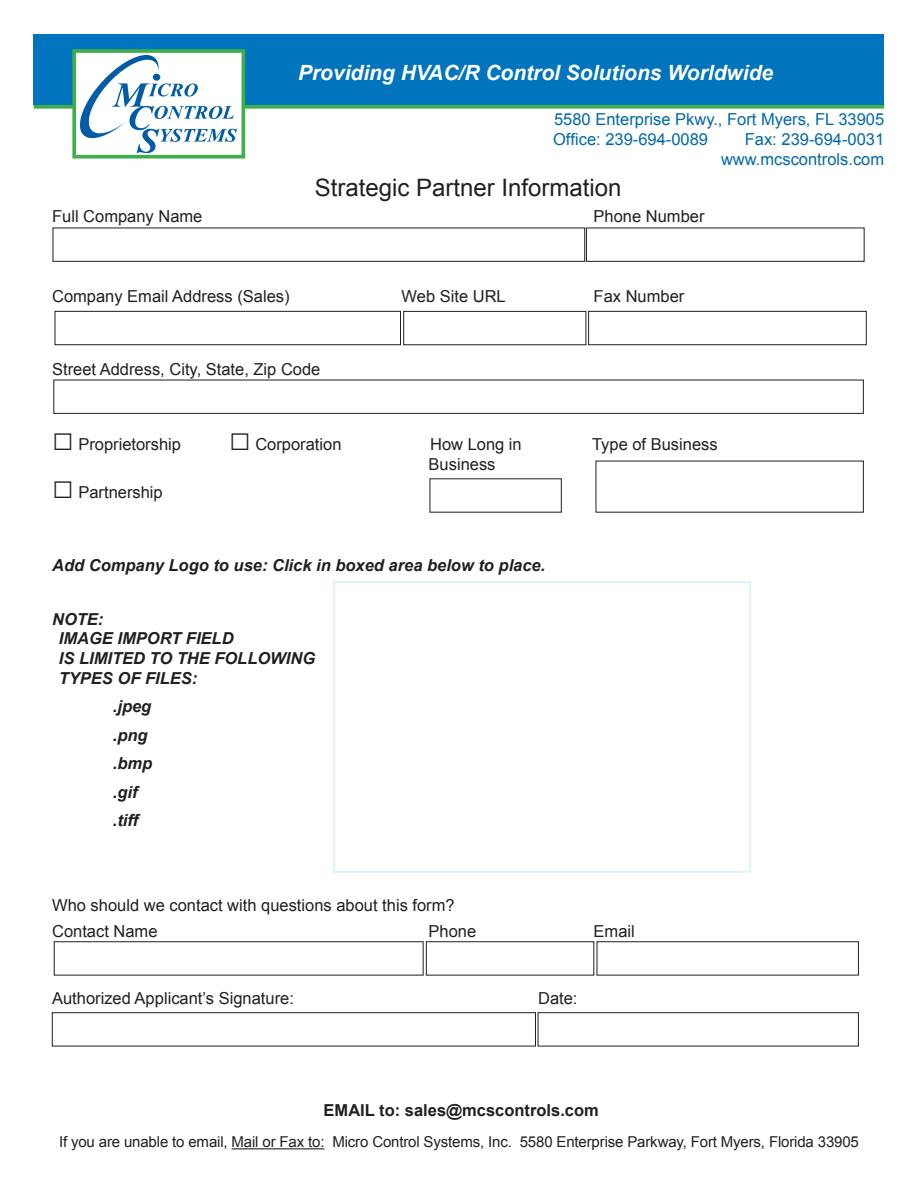
<style>
.page{position:relative;width:918px;height:1188px;background:#fff}
.page>*{position:absolute;margin:0;border:0;box-sizing:border-box;transform-origin:0 0}
.t1{font:24px "Arial";color:#231f20}
.t2{font:italic 700 21px "Arial";color:#fff}
.t3{font:16.5px/26.5px "Arial";color:#231f20}
.t4{font:italic 700 16.5px/28.5px "Arial";color:#231f20}
.t5{font:16.5px/19.8px "Arial";color:#0068a9}
.t6{font:700 16.5px "Arial";color:#231f20}
.t7{font:15px "Arial";letter-spacing:-.01em;color:#231f20}
.s1{font-size:36px}
</style>
<div class="page">
<div style="left:54px;top:380px;width:810px;height:34px;border:1px solid #231f20"></div>
<div style="left:333px;top:581px;width:418px;height:292px;border:2px solid #d4effb"></div>
<div style="left:34px;top:103px;width:850px;height:6px;background:#40ae49"></div>
<div style="left:34px;top:34px;width:850px;height:71px;background:#0075bd"></div>
<div style="left:74px;top:51px;width:169px;height:106px;background:#fff"></div>
<img style="left:80px;top:55px;width:156px;height:98px">
<div style="left:72px;top:49px;width:173px;height:110px;border:4px solid #40ae49"></div>
<hr style="left:232px;top:1148px;width:92px;height:1px;background:#231f20">
<div style="left:53px;top:228px;width:532px;height:34px;border:1px solid #231f20"></div>
<div style="left:586px;top:228px;width:278px;height:34px;border:1px solid #231f20"></div>
<div style="left:55px;top:311px;width:346px;height:34px;border:1px solid #231f20"></div>
<div style="left:588px;top:311px;width:278px;height:34px;border:1px solid #231f20"></div>
<div style="left:404px;top:311px;width:182px;height:34px;border:1px solid #231f20"></div>
<div style="left:52px;top:1012px;width:484px;height:34px;border:1px solid #231f20"></div>
<div style="left:538px;top:1012px;width:321px;height:34px;border:1px solid #231f20"></div>
<p class="t2" style="left:298px;top:58px;width:477px">Providing HVAC/R Control Solutions Worldwide</p>
<p class="t5" style="left:553px;top:110px;width:333px">5580 Enterprise Pkwy., Fort Myers, FL 33905<br>Office: 239-694-0089</p>
<p class="t5" style="left:721px;top:130px;width:165px;text-align:right">Fax: 239-694-0031 www.mcscontrols.com</p>
<h1 class="t1" style="left:315px;top:172px;width:308px">Strategic Partner Information</h1>
<p class="t3" style="left:52px;top:204px;width:152px">Full Company Name</p>
<p class="t3" style="left:594px;top:204px;width:112px">Phone Number</p>
<p class="t3" style="left:52px;top:283px;width:239px">Company Email Address (Sales)</p>
<p class="t3" style="left:402px;top:283px;width:106px">Web Site URL</p>
<p class="t3" style="left:594px;top:283px;width:92px">Fax Number</p>
<p class="t3" style="left:52px;top:356px;width:270px">Street Address, City, State, Zip Code</p>
<p class="t3" style="left:52px;top:431px;width:130px"><span class="s1">□</span> Proprietorship</p>
<p class="t3" style="left:229px;top:431px;width:114px"><span class="s1">□</span> Corporation</p>
<p class="t3" style="left:430px;top:431px;width:93px">How Long in</p>
<p class="t3" style="left:592px;top:431px;width:127px">Type of Business</p>
<p class="t3" style="left:429px;top:451px;width:68px">Business</p>
<p class="t3" style="left:52px;top:479px;width:112px"><span class="s1">□</span> Partnership</p>
<p class="t4" style="left:52px;top:551px;width:495px">Add Company Logo to use: Click in boxed area below to place.</p>
<p class="t4" style="left:59px;top:609px;width:258px;line-height:19.8px;text-indent:-7px">NOTE:<br>IMAGE IMPORT FIELD<br>IS LIMITED TO THE FOLLOWING<br>TYPES OF FILES:</p>
<p class="t4" style="left:113px;top:693px;width:41px">.jpeg .png .bmp .gif .tiff</p>
<p class="t3" style="left:52px;top:892px;width:404px">Who should we contact with questions about this form?<br>Contact Name</p>
<p class="t3" style="left:429px;top:918px;width:49px">Phone</p>
<p class="t3" style="left:594px;top:918px;width:43px">Email</p>
<p class="t3" style="left:52px;top:985px;width:243px">Authorized Applicant’s Signature:</p>
<p class="t3" style="left:538px;top:985px;width:41px">Date:</p>
<p class="t6" style="left:324px;top:1099px;width:277px">EMAIL to: sales@mcscontrols.com</p>
<p class="t7" style="left:59px;top:1132px;width:801px">If you are unable to email, Mail or Fax to: Micro Control Systems, Inc. 5580 Enterprise Parkway, Fort Myers, Florida 33905</p>
</div>
